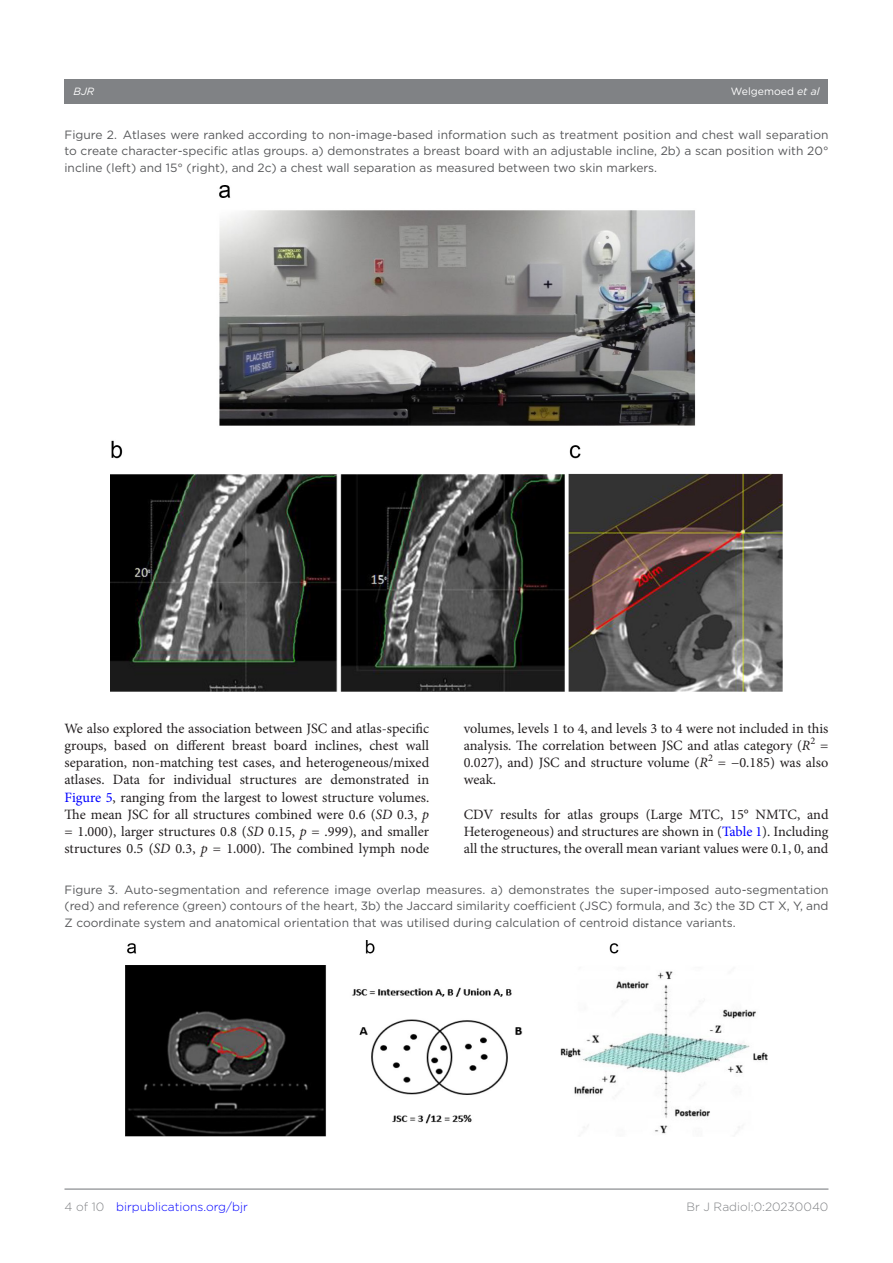
<style>
.page{position:relative;width:893px;height:1263px;background:#fff}
.page>*{position:absolute;margin:0;border:0;box-sizing:border-box;transform-origin:0 0}
.t1{font:14.25px/17.2px "Minion Pro";color:#231f20;text-align:justify}
.t2{font:12px/16.5px "Gotham";color:#57585a;text-align:justify}
.t3{font:300 12px "Gotham";color:#00f}
.t4{font:300 12px "Gotham";color:#808285}
.t5{font:10.5px "Gotham";color:#fff}
.t6{font:italic 10.5px "Gotham";color:#fff}
.s1{font-style:italic}
.s2{color:#00f}
.s3{color:#808285}
</style>
<div class="page">
<hr style="left:64px;top:1188px;width:764px;height:2px;background:#808285">
<div style="left:64px;top:79px;width:764px;height:24px;background:#808285"></div>
<img style="left:111px;top:186px;width:671px;height:505px">
<img style="left:125px;top:941px;width:643px;height:195px">
<p class="t6" style="left:74px;top:85px;width:22px">BJR</p>
<p class="t5" style="left:731px;top:85px;width:90px">Welgemoed <span class="s1">et al</span></p>
<p class="t2" style="left:64px;top:126px;width:765px">Figure 2. Atlases were ranked according to non-image-based information such as treatment position and chest wall separation to create character-specific atlas groups. a) demonstrates a breast board with an adjustable incline, 2b) a scan position with 20° incline (left) and 15° (right), and 2c) a chest wall separation as measured between two skin markers.</p>
<p class="t1" style="left:64px;top:719px;width:366px">We also explored the association between JSC and atlas-specific groups, based on different breast board inclines, chest wall separation, non-matching test cases, and heterogeneous/mixed atlases. Data for individual structures are demonstrated in <span class="s2">Figure 5</span>, ranging from the largest to lowest structure volumes.<br>The mean JSC for all structures combined were 0.6 (<span class="s1">SD</span> 0.3, <span class="s1">p </span>= 1.000), larger structures 0.8 (<span class="s1">SD</span> 0.15, <span class="s1">p</span> = .999), and smaller structures 0.5 (<span class="s1">SD</span> 0.3, <span class="s1">p</span> = 1.000). The combined lymph node</p>
<p class="t1" style="left:464px;top:719px;width:366px">volumes, levels 1 to 4, and levels 3 to 4 were not included in this analysis. The correlation between JSC and atlas category (<span class="s1">R</span><sup>2</sup> = 0.027), and) JSC and structure volume (<span class="s1">R</span><sup>2</sup> = −0.185) was also weak.</p>
<p class="t1" style="left:464px;top:806px;width:366px">CDV results for atlas groups (Large MTC, 15° NMTC, and Heterogeneous) and structures are shown in (<span class="s2">Table 1</span>). Including all the structures, the overall mean variant values were 0.1, 0, and</p>
<p class="t2" style="left:64px;top:881px;width:765px">Figure 3. Auto-segmentation and reference image overlap measures. a) demonstrates the super-imposed auto-segmentation (red) and reference (green) contours of the heart, 3b) the Jaccard similarity coefficient (JSC) formula, and 3c) the 3D CT X, Y, and Z coordinate system and anatomical orientation that was utilised during calculation of centroid distance variants.</p>
<p class="t3" style="left:64px;top:1199px;width:185px"><span class="s3">4 of 10</span> birpublications.org/bjr</p>
<p class="t4" style="left:686px;top:1199px;width:144px">Br J Radiol;0:20230040</p>
</div>
